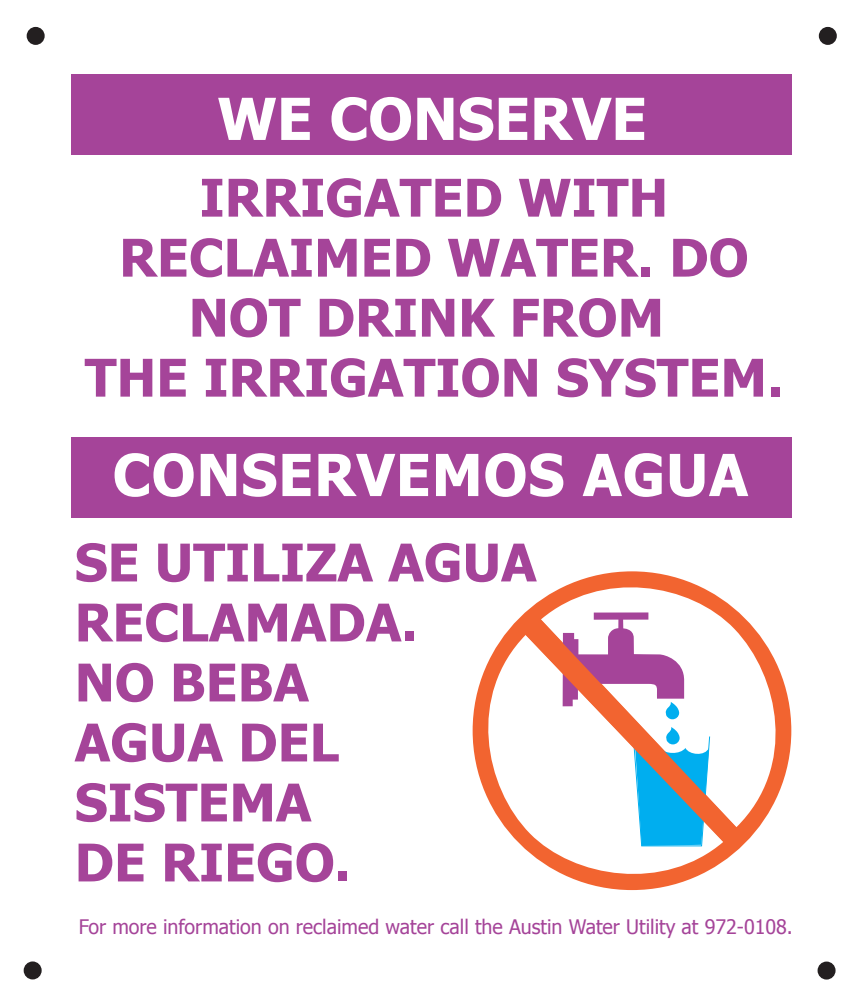
<style>
.page{position:relative;width:864px;height:1008px;background:#fff}
.page>*{position:absolute;margin:0;border:0;box-sizing:border-box;transform-origin:0 0}
.t1{font:700 58px "Tahoma";letter-spacing:.015em;color:#fff}
.t2{font:700 52px/60px "Tahoma";color:#a54499;text-align:center}
.t3{font:20px "Tahoma";color:#a54499}
</style>
<div class="page">
<div style="left:71px;top:437px;width:721px;height:80px;background:#a54499"></div>
<div style="left:71px;top:75px;width:721px;height:80px;background:#a54499"></div>
<svg style="left:472px;top:635px;width:252px;height:256px"></svg>
<svg style="left:541px;top:571px;width:251px;height:256px"></svg>
<svg style="left:520px;top:616px;width:220px;height:229px"></svg>
<svg style="left:563px;top:612px;width:122px;height:107px"></svg>
<svg style="left:632px;top:727px;width:79px;height:120px"></svg>
<div style="left:27px;top:27px;width:18px;height:18px;background:#231f20;border-radius:50%"></div>
<div style="left:819px;top:27px;width:18px;height:18px;background:#231f20;border-radius:50%"></div>
<div style="left:818px;top:962px;width:18px;height:18px;background:#231f20;border-radius:50%"></div>
<div style="left:24px;top:961px;width:18px;height:18px;background:#231f20;border-radius:50%"></div>
<p class="t1" style="left:217px;top:78px;width:431px">WE CONSERVE</p>
<p class="t2" style="left:85px;top:164px;width:700px">IRRIGATED WITH<br>RECLAIMED WATER. DO<br>NOT DRINK FROM<br>THE IRRIGATION SYSTEM.</p>
<p class="t1" style="left:113px;top:434px;width:637px">CONSERVEMOS AGUA</p>
<p class="t2" style="left:75px;top:529px;width:464px;text-align:left">SE UTILIZA AGUA<br>RECLAMADA.<br>NO BEBA<br>AGUA DEL<br>SISTEMA<br>DE RIEGO.</p>
<p class="t3" style="left:79px;top:913px;width:716px">For more information on reclaimed water call the Austin Water Utility at 972-0108.</p>
</div>
